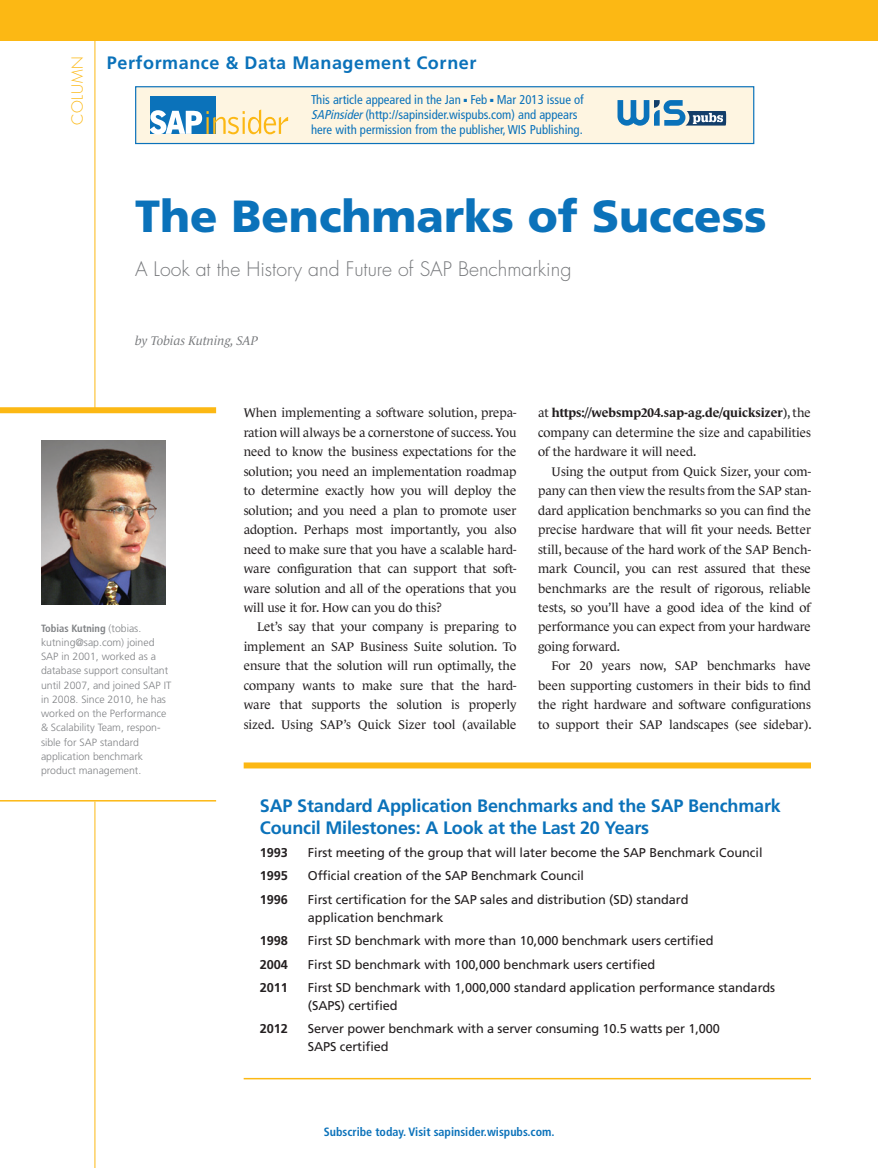
<style>
.page{position:relative;width:878px;height:1168px;background:#fff}
.page>*{position:absolute;margin:0;border:0;box-sizing:border-box;transform-origin:0 0}
.Article_Headline{font:900 45px "Frutiger LT Std";color:#0b72ba}
.Article_subhead_1{font:300 19.5px "Futura Std";color:#76787b}
.Sidebar_head{font:700 18px/21.6px "Frutiger LT Std";letter-spacing:-.01em;color:#0b72ba}
.Sidebar_head-2{font:700 18px "Frutiger LT Std";letter-spacing:.03em;color:#0b72ba}
.t1{font:300 15px "Futura Std";letter-spacing:.06em;color:#fcb814}
.Body_text{font:12.75px/19.5px "Le Monde Journal Std";color:#231f20;text-align:justify}
.Sidebar_body{font:12.75px/18px "Frutiger LT Std";letter-spacing:-.005em;color:#231f20}
._00_-_Master_Color{font:condensed 12.75px/15.3px "Frutiger LT Std";color:#0b72ba}
.Sidebar_body-2{font:700 12.75px "Frutiger LT Std";letter-spacing:-.005em;color:#231f20}
.By_line{font:italic 12.75px "Le Monde Journal Std";color:#76787b}
.MASTER_-_footer_mont{font:700 condensed 12px "Frutiger LT Std";color:#0b72ba}
.Author_bio{font:300 10.5px/14.2px "Frutiger LT Std";color:#808285}
.s1{font-style:italic}
.s2{font-weight:700;font-stretch:condensed}
.s3{font-weight:700}
</style>
<div class="page">
<hr style="left:94px;top:10px;width:1px;height:400px;background:#fcb814">
<div style="left:0;top:407px;width:216px;height:6px;background:#fcb814"></div>
<hr style="left:94px;top:801px;width:1px;height:367px;background:#fcb814">
<hr style="left:0;top:800px;width:216px;height:1px;background:#fcb814">
<div style="left:0;top:0;width:878px;height:40px;background:#fcb814"></div>
<div style="left:135px;top:86px;width:619px;height:58px;background:#fef5e1;border:1px solid #0b72ba"></div>
<div style="left:150px;top:96px;width:65px;height:38px;background:#0b72ba"></div>
<svg style="left:150px;top:109px;width:138px;height:25px"></svg>
<svg style="left:617px;top:100px;width:109px;height:26px"></svg>
<img style="left:41px;top:440px;width:124px;height:164px">
<div style="left:244px;top:762px;width:567px;height:6px;background:#fcb814"></div>
<hr style="left:244px;top:1078px;width:567px;height:1px;background:#fcb814">
<p class="t1" style="left:68px;top:125px;width:71px;rotate:-90deg">COLUMN</p>
<p class="Sidebar_head-2" style="left:107px;top:53px;width:371px">Performance &amp; Data Management Corner</p>
<p class="_00_-_Master_Color" style="left:311px;top:92px;width:274px">This article appeared in the Jan ■ Feb ■ Mar 2013 issue of<br><span class="s1">SAPinsider</span>(http://sapinsider.wispubs.com) and appears here with permission from the publisher, WIS Publishing.</p>
<p class="Article_Headline" style="left:135px;top:189px;width:633px">The Benchmarks of Success</p>
<p class="Article_subhead_1" style="left:135px;top:257px;width:438px">A Look at the History and Future of SAP Benchmarking</p>
<p class="By_line" style="left:135px;top:334px;width:125px">by Tobias Kutning, SAP</p>
<p class="Author_bio" style="left:41px;top:621px;width:132px"><span class="s2">Tobias Kutning</span> (tobias. kutning@sap.com) joined<br>SAP in 2001, worked as a database support consultant until 2007, and joined SAP IT in 2008. Since 2010, he has worked on the Performance &amp; Scalability Team, respon&shy;sible for SAP standard application benchmark product management.</p>
<p class="Body_text" style="left:244px;top:403px;width:274px">When implementing a software solution, prepa&shy;ration will always be a cornerstone of success. You need to know the business expectations for the solution; you need an implementation roadmap to determine exactly how you will deploy the solution; and you need a plan to promote user adoption. Perhaps most importantly, you also need to make sure that you have a scalable hard&shy;ware configuration that can support that soft&shy;ware solution and all of the operations that you will use it for. How can you do this?</p>
<p class="Body_text" style="left:244px;top:617px;width:274px;text-indent:14px">Let’s say that your company is preparing to implement an SAP Business Suite solution. To ensure that the solution will run optimally, the company wants to make sure that the hard&shy;ware that supports the solution is properly sized. Using SAP’s Quick Sizer tool (available</p>
<p class="Body_text" style="left:538px;top:403px;width:274px">at <span class="s3">https://websmp204.sap-ag.de/quicksizer</span>), the company can determine the size and capabilities of the hardware it will need.</p>
<p class="Body_text" style="left:538px;top:461px;width:274px;text-indent:14px">Using the output from Quick Sizer, your com&shy;pany can then view the results from the SAP stan&shy;dard application benchmarks so you can find the precise hardware that will fit your needs. Better still, because of the hard work of the SAP Bench&shy;mark Council, you can rest assured that these benchmarks are the result of rigorous, reliable tests, so you’ll have a good idea of the kind of performance you can expect from your hardware going forward.</p>
<p class="Body_text" style="left:538px;top:656px;width:275px;text-indent:14px">For 20 years now, SAP benchmarks have been supporting customers in their bids to find the right hardware and software configurations to support their SAP landscapes (see sidebar).</p>
<p class="Sidebar_head" style="left:260px;top:795px;width:522px">SAP Standard Application Benchmarks and the SAP Benchmark<br>Council Milestones: A Look at the Last 20 Years</p>
<p class="Sidebar_body-2" style="left:260px;top:845px;width:30px">1993</p>
<p class="Sidebar_body" style="left:308px;top:843px;width:456px">First meeting of the group that will later become the SAP Benchmark Council</p>
<p class="Sidebar_body-2" style="left:260px;top:868px;width:30px">1995</p>
<p class="Sidebar_body" style="left:308px;top:867px;width:278px">Official creation of the SAP Benchmark Council</p>
<p class="Sidebar_body-2" style="left:260px;top:892px;width:30px">1996</p>
<p class="Sidebar_body" style="left:308px;top:890px;width:382px">First certification for the SAP sales and distribution (SD) standard application benchmark</p>
<p class="Sidebar_body-2" style="left:260px;top:933px;width:30px">1998</p>
<p class="Sidebar_body" style="left:308px;top:932px;width:407px">First SD benchmark with more than 10,000 benchmark users certified</p>
<p class="Sidebar_body-2" style="left:260px;top:956px;width:30px">2004</p>
<p class="Sidebar_body" style="left:308px;top:955px;width:349px">First SD benchmark with 100,000 benchmark users certified</p>
<p class="Sidebar_body-2" style="left:260px;top:980px;width:30px">2011</p>
<p class="Sidebar_body" style="left:308px;top:978px;width:469px">First SD benchmark with 1,000,000 standard application performance standards (SAPS) certified</p>
<p class="Sidebar_body-2" style="left:260px;top:1021px;width:29px">2012</p>
<p class="Sidebar_body" style="left:308px;top:1020px;width:413px">Server power benchmark with a server consuming 10.5 watts per 1,000<br>SAPS certified</p>
<p class="MASTER_-_footer_mont" style="left:324px;top:1125px;width:232px">Subscribe today. Visit sapinsider.wispubs.com.</p>
</div>
